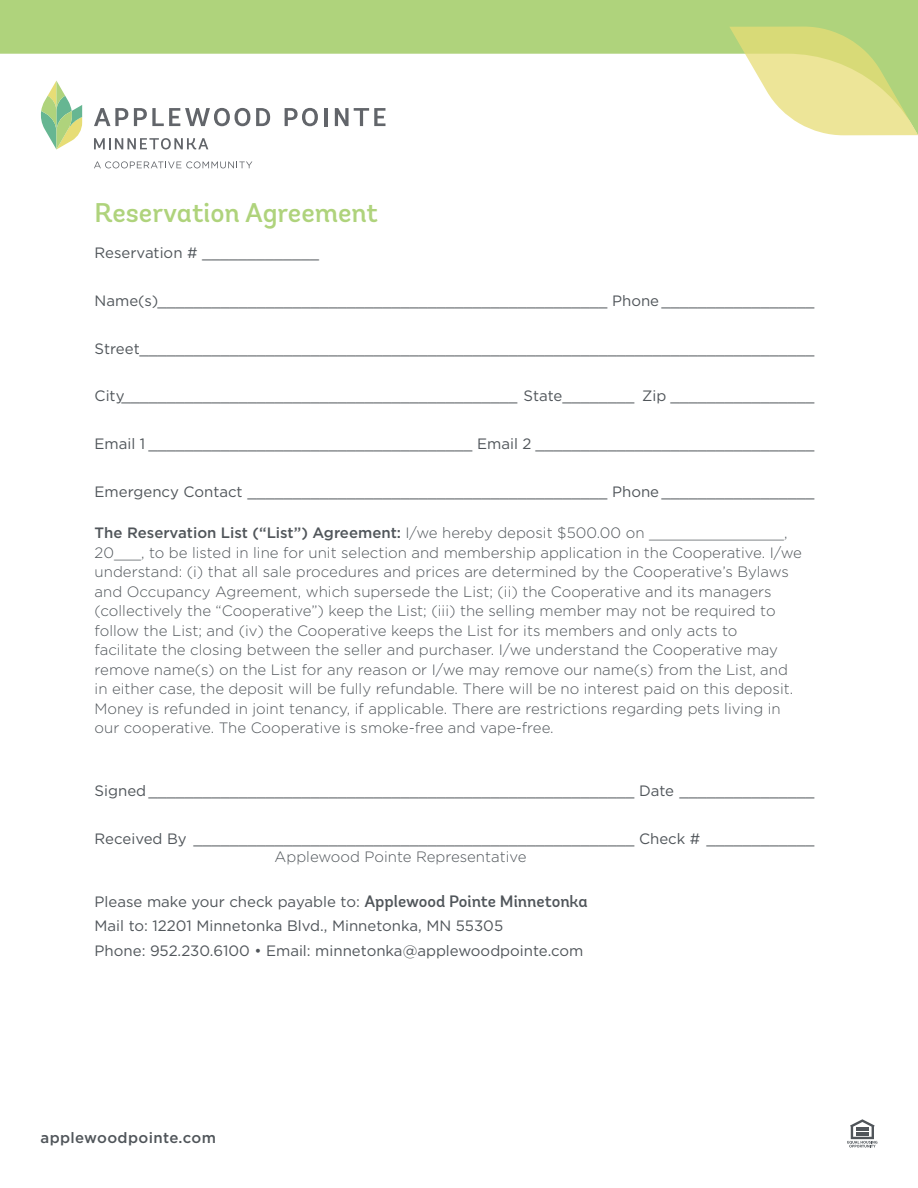
<style>
.page{position:relative;width:918px;height:1188px;background:#fff}
.page>*{position:absolute;margin:0;border:0;box-sizing:border-box;transform-origin:0 0}
.t1{font:500 27px "Andes";color:#afd37c}
.t2{font:300 15px/19.5px "Gotham";color:#50555a}
.t3{font:15px/24.8px "Gotham";color:#50555a}
.t4{font:500 15px "Gotham";letter-spacing:.025em;color:#50555a}
.s1{font-weight:500}
.s2{font-family:"Andes";font-weight:500;font-size:16.5px}
</style>
<div class="page">
<svg style="left:0;top:0;width:918px;height:150px"></svg>
<svg style="left:729px;top:27px;width:189px;height:108px"></svg>
<svg style="left:847px;top:1119px;width:30px;height:29px"></svg>
<hr style="left:856px;top:1127px;width:12px;height:4px;background:#50555a">
<svg style="left:40px;top:81px;width:42px;height:68px"></svg>
<svg style="left:94px;top:108px;width:34px;height:18px"></svg>
<svg style="left:134px;top:108px;width:116px;height:18px"></svg>
<svg style="left:256px;top:108px;width:14px;height:18px"></svg>
<svg style="left:285px;top:108px;width:33px;height:18px"></svg>
<hr style="left:324px;top:108px;width:3px;height:18px;background:#62656a">
<svg style="left:335px;top:108px;width:50px;height:18px"></svg>
<svg style="left:94px;top:138px;width:114px;height:11px"></svg>
<svg style="left:94px;top:161px;width:158px;height:7px"></svg>
<h1 class="t1" style="left:95px;top:196px;width:285px">Reservation Agreement</h1>
<p class="t3" style="left:95px;top:240px;width:226px">Reservation # _____________</p>
<p class="t3" style="left:95px;top:288px;width:721px">Name(s)__________________________________________________ Phone _________________</p>
<p class="t3" style="left:95px;top:336px;width:721px">Street___________________________________________________________________________</p>
<p class="t3" style="left:95px;top:383px;width:721px">City____________________________________________ State________ Zip ________________</p>
<p class="t3" style="left:95px;top:431px;width:722px">Email 1 ____________________________________ Email 2 _______________________________</p>
<p class="t3" style="left:95px;top:479px;width:721px">Emergency Contact ________________________________________ Phone _________________</p>
<p class="t2" style="left:95px;top:523px;width:709px"><span class="s1">The Reservation List (“List”) Agreement:</span> I/we hereby deposit $500.00 on _______________, 20___, to be listed in line for unit selection and membership application in the Cooperative. I/we understand: (i) that all sale procedures and prices are determined by the Cooperative’s Bylaws and Occupancy Agreement, which supersede the List; (ii) the Cooperative and its managers (collectively the “Cooperative”) keep the List; (iii) the selling member may not be required to follow the List; and (iv) the Cooperative keeps the List for its members and only acts to facilitate the closing between the seller and purchaser. I/we understand the Cooperative may remove name(s) on the List for any reason or I/we may remove our name(s) from the List, and in either case, the deposit will be fully refundable. There will be no interest paid on this deposit.<br>Money is refunded in joint tenancy, if applicable. There are restrictions regarding pets living in our cooperative. The Cooperative is smoke-free and vape-free.</p>
<p class="t3" style="left:95px;top:778px;width:721px">Signed ______________________________________________________ Date _______________</p>
<p class="t3" style="left:95px;top:826px;width:721px">Received By _________________________________________________ Check # ____________</p>
<p class="t2" style="left:275px;top:846px;width:253px">Applewood Pointe Representative</p>
<p class="t3" style="left:95px;top:889px;width:495px">Please make your check payable to: <span class="s2">Applewood Pointe Minnetonka<br></span>Mail to: 12201 Minnetonka Blvd., Minnetonka, MN 55305<br>Phone: 952.230.6100 • Email: minnetonka@applewoodpointe.com</p>
<p class="t4" style="left:40px;top:1129px;width:177px">applewoodpointe.com</p>
</div>
